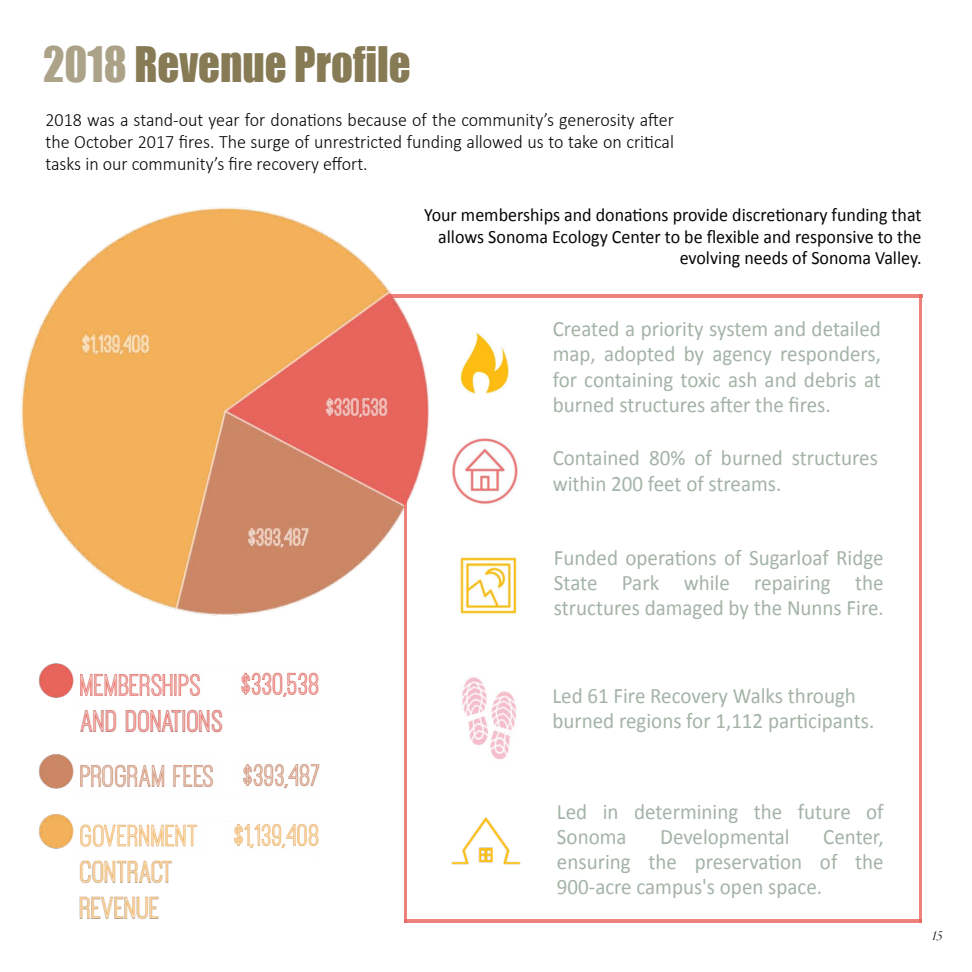
<style>
.page{position:relative;width:972px;height:972px;background:#fff}
.page>*{position:absolute;margin:0;border:0;box-sizing:border-box;transform-origin:0 0}
.t1{font:45px "Impact";color:#877b55;scale:.95 1}
.t2{font:22.05px/25.2px "Calibri";color:rgb(103 129 107/.6);text-align:justify;scale:.95 1}
.t3{font:300 18.9px/21.6px "Calibri";color:#050504;text-align:justify;scale:.95 1}
.t4{font:18.9px/21.6px "Calibri";color:#060806;text-align:right;scale:.95 1}
.t5{font:italic 12.6px "Didot";color:#050504;scale:.95 1}
.s1{color:rgb(135 123 85/.7)}
</style>
<div class="page">
<img style="left:473px;top:332px;width:45px;height:427px">
<img style="left:473px;top:817px;width:48px;height:48px">
<hr style="left:405px;top:920px;width:517px;height:3px;background:#e8635b">
<hr style="left:920px;top:294px;width:2px;height:629px;background:#e8635b">
<img style="left:21px;top:207px;width:452px;height:716px">
<div style="left:321px;top:652px;width:102px;height:204px;background:#fff"></div>
<hr style="left:405px;top:497px;width:2px;height:426px;background:#e8635b">
<hr style="left:390px;top:294px;width:532px;height:3px;background:#e8635b">
<h1 class="t1" style="left:43px;top:30px;width:389px"><span class="s1">2018</span> Revenue Profile</h1>
<p class="t3" style="left:45px;top:108px;width:663px">2018 was a stand-out year for donations because of the community’s generosity after the October 2017 fires. The surge of unrestricted funding allowed us to take on critical tasks in our community’s fire recovery effort.</p>
<p class="t4" style="left:424px;top:204px;width:525px">Your memberships and donations provide discretionary funding that allows Sonoma Ecology Center to be flexible and responsive to the evolving needs of Sonoma Valley.</p>
<p class="t2" style="left:553px;top:316px;width:347px">Created a priority system and detailed map, adopted by agency responders, for containing toxic ash and debris at burned structures after the fires.</p>
<p class="t2" style="left:553px;top:446px;width:344px">Contained 80% of burned structures within 200 feet of streams.</p>
<p class="t2" style="left:554px;top:545px;width:349px">Funded operations of Sugarloaf Ridge State Park while repairing the structures damaged by the Nunns Fire.</p>
<p class="t2" style="left:552px;top:683px;width:340px">Led 61 Fire Recovery Walks through burned regions for 1,112 participants.</p>
<p class="t2" style="left:557px;top:799px;width:345px">Led in determining the future of<br>Sonoma</p>
<p class="t2" style="left:660px;top:824px;width:138px">Developmental</p>
<p class="t2" style="left:557px;top:824px;width:345px;text-indent:266px">Center, ensuring the preservation of the 900-acre campus's open space.</p>
<p class="t5" style="left:932px;top:928px;width:14px">15</p>
</div>
